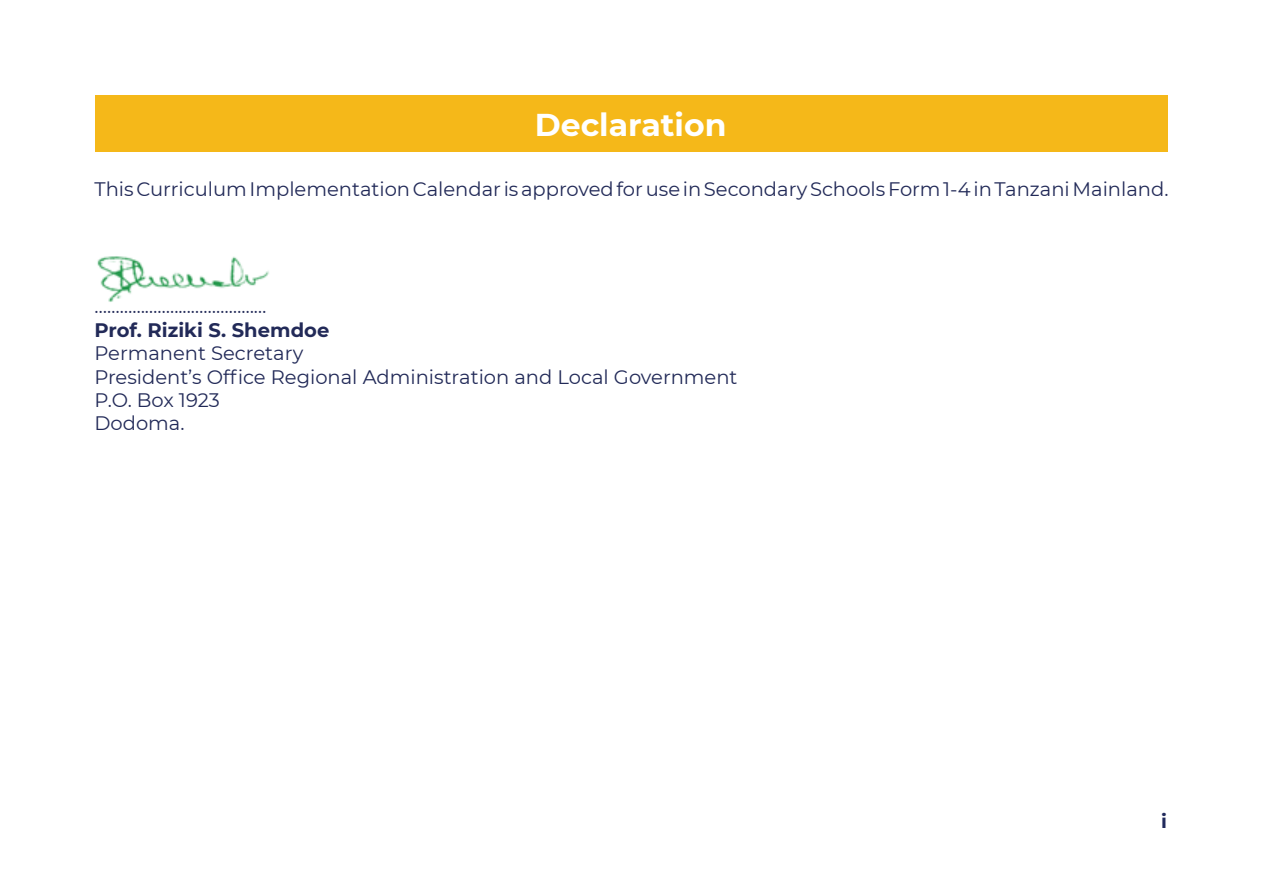
<style>
.page{position:relative;width:1263px;height:893px;background:#fff}
.page>*{position:absolute;margin:0;border:0;box-sizing:border-box;transform-origin:0 0}
.t1{font:700 31.5px "Montserrat";color:#fff}
.t2{font:19.5px/23.4px "Montserrat";color:#222a58}
.t3{font:700 19.5px "Montserrat";color:#222a58}
.t4{font:700 19.5px "Montserrat";color:#212a5c}
</style>
<div class="page">
<div style="left:95px;top:95px;width:1073px;height:57px;background:#f5b819"></div>
<img style="left:97px;top:256px;width:172px;height:46px">
<h1 class="t1" style="left:535px;top:102px;width:193px">Declaration</h1>
<p class="t2" style="left:94px;top:177px;width:1075px">This Curriculum Implementation Calendar is approved for use in Secondary Schools Form 1-4 in Tanzani Mainland.</p>
<p class="t2" style="left:94px;top:294px;width:174px">……………….....………………</p>
<p class="t3" style="left:94px;top:316px;width:236px">Prof. Riziki S. Shemdoe</p>
<p class="t2" style="left:94px;top:341px;width:644px">Permanent Secretary<br>President’s Office Regional Administration and Local Government<br>P.O. Box 1923<br>Dodoma.</p>
<p class="t4" style="left:1161px;top:807px;width:7px">i</p>
</div>
